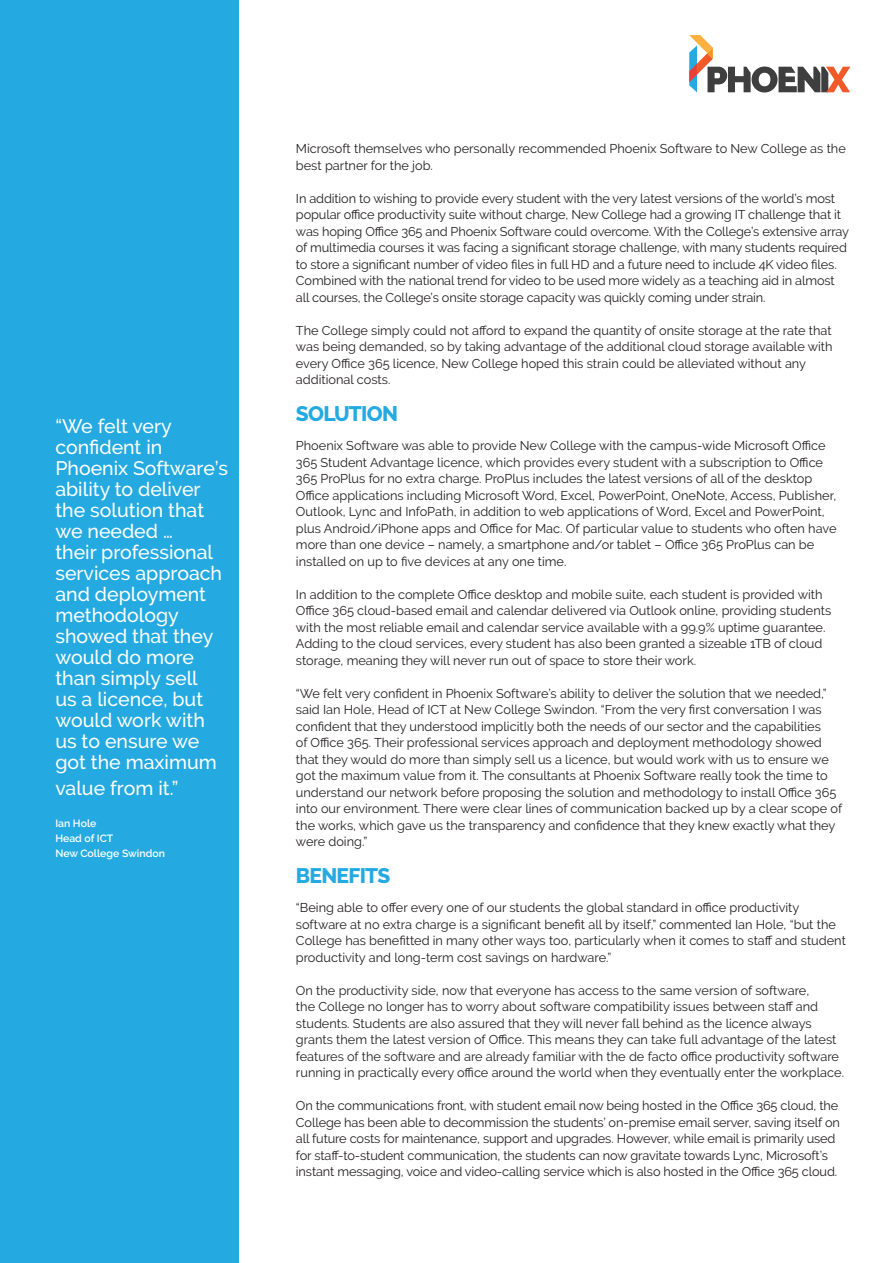
<style>
.page{position:relative;width:893px;height:1263px;background:#fff}
.page>*{position:absolute;margin:0;border:0;box-sizing:border-box;transform-origin:0 0}
.t1{font:800 21px "Raleway";letter-spacing:-.035em;color:#24aae1}
.t2{font:500 19.5px/21px "Raleway";color:#fff}
.Body{font:12.75px/16.5px "Raleway";color:#231f20}
.t3{font:600 10.5px/15px "Raleway";color:#fff}
</style>
<div class="page">
<div style="left:0;top:0;width:238px;height:1263px;background:#24aae1"></div>
<svg style="left:689px;top:35px;width:161px;height:58px"></svg>
<p class="t2" style="left:55px;top:416px;width:174px">“We felt very confident in<br>Phoenix Software’s ability to deliver the solution that we needed …<br>their professional services approach and deployment methodology showed that they would do more than simply sell<br>us a licence, but would work with us to ensure we got the maximum</p>
<p class="t2" style="left:55px;top:777px;width:124px">value from it.”</p>
<p class="t3" style="left:55px;top:815px;width:111px">Ian Hole<br>Head of ICT<br>New College Swindon</p>
<p class="Body" style="left:296px;top:140px;width:551px">Microsoft themselves who personally recommended Phoenix Software to New College as the best partner for the job.</p>
<p class="Body" style="left:296px;top:190px;width:555px">In addition to wishing to provide every student with the very latest versions of the world’s most popular office productivity suite without charge, New College had a growing IT challenge that it was hoping Office 365 and Phoenix Software could overcome. With the College’s extensive array of multimedia courses it was facing a significant storage challenge, with many students required to store a significant number of video files in full HD and a future need to include 4K video files.<br>Combined with the national trend for video to be used more widely as a teaching aid in almost all courses, the College’s onsite storage capacity was quickly coming under strain.</p>
<p class="Body" style="left:296px;top:322px;width:538px">The College simply could not afford to expand the quantity of onsite storage at the rate that was being demanded, so by taking advantage of the additional cloud storage available with every Office 365 licence, New College hoped this strain could be alleviated without any additional costs.</p>
<h2 class="t1" style="left:296px;top:402px;width:104px">SOLUTION</h2>
<p class="Body" style="left:296px;top:437px;width:542px">Phoenix Software was able to provide New College with the campus-wide Microsoft Office 365 Student Advantage licence, which provides every student with a subscription to Office 365 ProPlus for no extra charge. ProPlus includes the latest versions of all of the desktop Office applications including Microsoft Word, Excel, PowerPoint, OneNote, Access, Publisher, Outlook, Lync and InfoPath, in addition to web applications of Word, Excel and PowerPoint, plus Android/iPhone apps and Office for Mac. Of particular value to students who often have more than one device – namely, a smartphone and/or tablet – Office 365 ProPlus can be installed on up to five devices at any one time.</p>
<p class="Body" style="left:296px;top:586px;width:537px">In addition to the complete Office desktop and mobile suite, each student is provided with Office 365 cloud-based email and calendar delivered via Outlook online, providing students with the most reliable email and calendar service available with a 99.9% uptime guarantee.<br>Adding to the cloud services, every student has also been granted a sizeable 1TB of cloud storage, meaning they will never run out of space to store their work.</p>
<p class="Body" style="left:296px;top:685px;width:548px">“We felt very confident in Phoenix Software’s ability to deliver the solution that we needed,” said Ian Hole, Head of ICT at New College Swindon. “From the very first conversation I was confident that they understood implicitly both the needs of our sector and the capabilities<br>of Office 365. Their professional services approach and deployment methodology showed that they would do more than simply sell us a licence, but would work with us to ensure we got the maximum value from it. The consultants at Phoenix Software really took the time to understand our network before proposing the solution and methodology to install Office 365 into our environment. There were clear lines of communication backed up by a clear scope of the works, which gave us the transparency and confidence that they knew exactly what they were doing.”</p>
<h2 class="t1" style="left:296px;top:864px;width:96px">BENEFITS</h2>
<p class="Body" style="left:296px;top:899px;width:551px">“Being able to offer every one of our students the global standard in office productivity software at no extra charge is a significant benefit all by itself,” commented Ian Hole, “but the College has benefitted in many other ways too, particularly when it comes to staff and student productivity and long-term cost savings on hardware.”</p>
<p class="Body" style="left:296px;top:982px;width:550px">On the productivity side, now that everyone has access to the same version of software,<br>the College no longer has to worry about software compatibility issues between staff and students. Students are also assured that they will never fall behind as the licence always grants them the latest version of Office. This means they can take full advantage of the latest features of the software and are already familiar with the de facto office productivity software running in practically every office around the world when they eventually enter the workplace.</p>
<p class="Body" style="left:296px;top:1097px;width:545px">On the communications front, with student email now being hosted in the Office 365 cloud, the College has been able to decommission the students’ on-premise email server, saving itself on all future costs for maintenance, support and upgrades. However, while email is primarily used for staff-to-student communication, the students can now gravitate towards Lync, Microsoft’s instant messaging, voice and video-calling service which is also hosted in the Office 365 cloud.</p>
</div>
